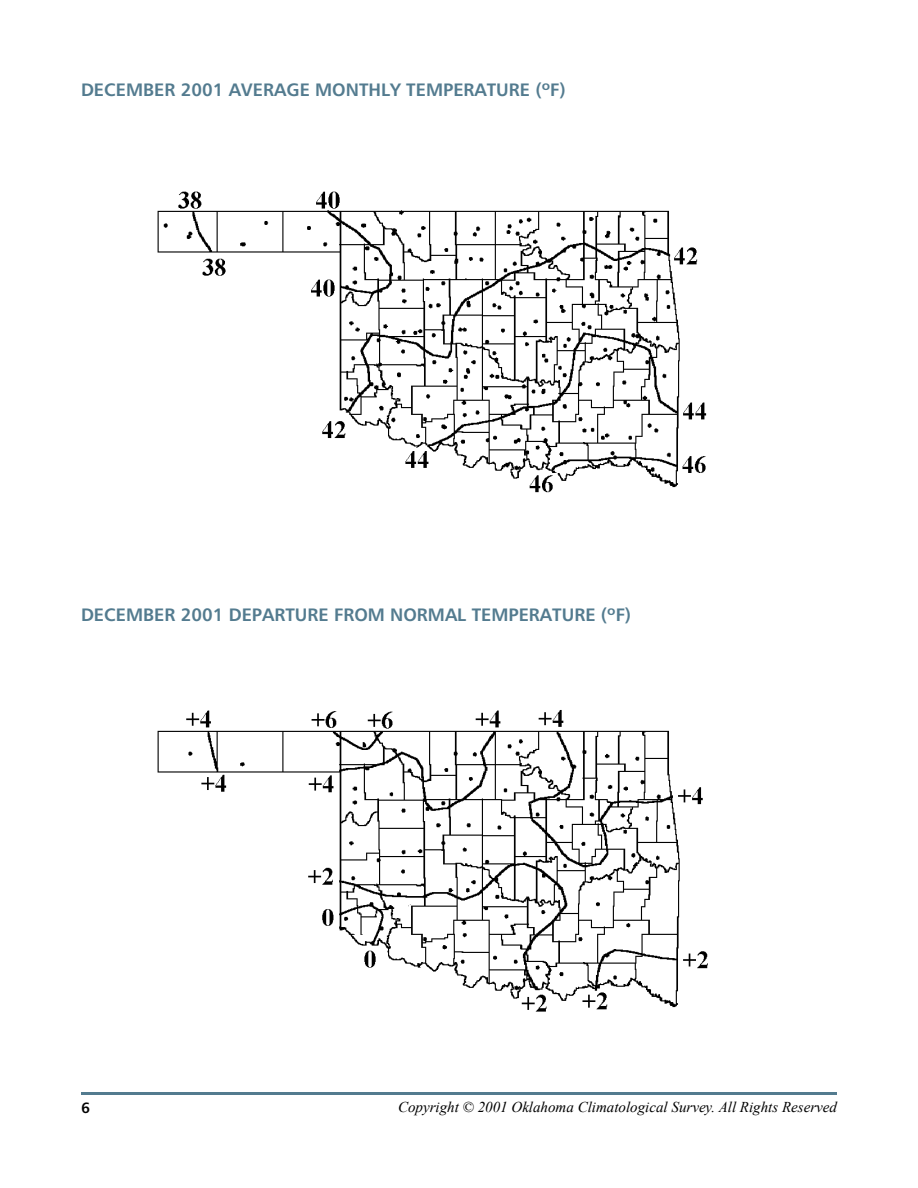
<style>
.page{position:relative;width:918px;height:1188px;background:#fff}
.page>*{position:absolute;margin:0;border:0;box-sizing:border-box;transform-origin:0 0}
.t1{font:18px "Humanist 777 BT Bold B";color:#537b8f}
.t2{font:italic 15px "Times New Roman";color:#000}
.t3{font:15px "Humanist 777 BT Bold B";color:#000}
</style>
<div class="page">
<hr style="left:81px;top:1092px;width:756px;height:3px;background:#537b8f">
<img style="left:157px;top:191px;width:550px;height:302px">
<img style="left:157px;top:710px;width:551px;height:302px">
<p class="t1" style="left:81px;top:78px;width:486px">DECEMBER 2001 AVERAGE MONTHLY TEMPERATURE (ºF)</p>
<p class="t1" style="left:81px;top:603px;width:552px">DECEMBER 2001 DEPARTURE FROM NORMAL TEMPERATURE (ºF)</p>
<p class="t3" style="left:81px;top:1098px;width:10px">6</p>
<p class="t2" style="left:398px;top:1099px;width:441px">Copyright © 2001 Oklahoma Climatological Survey. All Rights Reserved</p>
</div>
